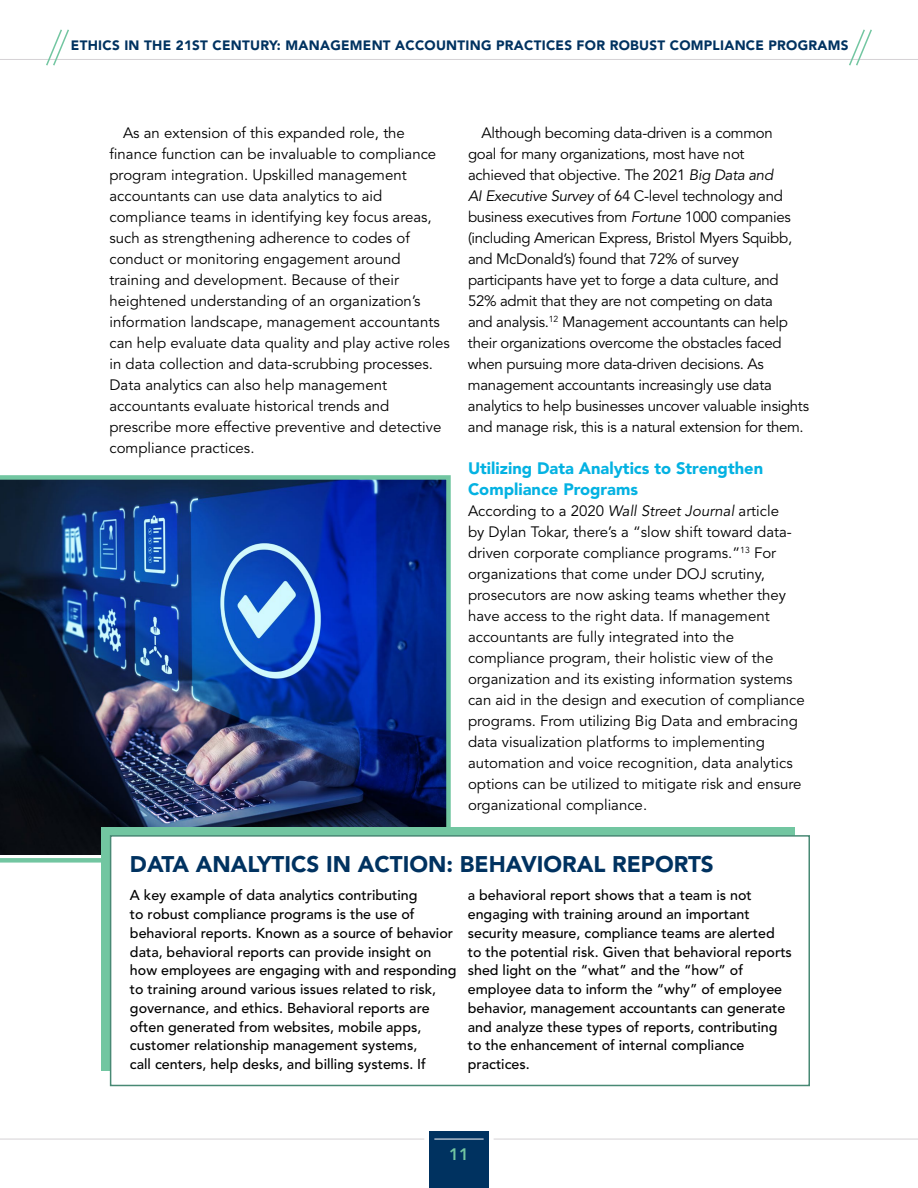
<style>
.page{position:relative;width:918px;height:1188px;background:#fff}
.page>*{position:absolute;margin:0;border:0;box-sizing:border-box;transform-origin:0 0}
.t1{font:900 22.5px "Avenir LT Std";color:#003260}
.t2{font:900 16.5px/21px "Avenir LT Std";color:#04b2e2}
.t3{font:800 16.5px "Avenir LT Std";color:#72c6a1}
.t4{font:15px/21px "Avenir LT Std";color:#000}
.t5{font:15px/21px "Avenir LT Std";letter-spacing:-.02em;color:#000}
.t6{font:500 14.25px/18.8px "Avenir LT Std";color:#000}
.t7{font:900 13.5px "Avenir LT Std";letter-spacing:.02em;color:#003260}
.s1{font-style:italic}
</style>
<div class="page">
<div style="left:429px;top:1131px;width:60px;height:57px;background:#003260"></div>
<hr style="left:434px;top:1139px;width:50px;height:1px;background:#fff">
<hr style="left:0;top:1139px;width:424px;height:1px;background:#d5d2d5">
<hr style="left:494px;top:1139px;width:424px;height:1px;background:#d5d2d5">
<hr style="left:0;top:59px;width:918px;height:1px;background:#d5d2d5">
<svg style="left:46px;top:29px;width:23px;height:37px"></svg>
<svg style="left:849px;top:29px;width:23px;height:37px"></svg>
<img style="left:0;top:475px;width:451px;height:388px">
<div style="left:101px;top:827px;width:694px;height:244px;background:#72c6a1"></div>
<div style="left:109px;top:835px;width:701px;height:252px;background:#fff"></div>
<p class="t7" style="left:71px;top:37px;width:779px">ETHICS IN THE 21ST CENTURY: MANAGEMENT ACCOUNTING PRACTICES FOR ROBUST COMPLIANCE PROGRAMS</p>
<p class="t4" style="left:110px;top:123px;width:342px;text-indent:14px">As an extension of this expanded role, the finance function can be invaluable to compliance program integration. Upskilled management accountants can use data analytics to aid compliance teams in identifying key focus areas, such as strengthening adherence to codes of conduct or monitoring engagement around training and development. Because of their heightened understanding of an organization’s information landscape, management accountants can help evaluate data quality and play active roles in data collection and data-scrubbing processes.<br>Data analytics can also help management accountants evaluate historical trends and prescribe more effective preventive and detective compliance practices.</p>
<p class="t5" style="left:468px;top:123px;width:343px;text-indent:14px">Although becoming data-driven is a common<br>goal for many organizations, most have not<br>achieved that objective. The 2021 <span class="s1">Big Data and<br>AI Executive Survey</span> of 64 C-level technology and business executives from <span class="s1">Fortune</span> 1000 companies (including American Express, Bristol Myers Squibb, and McDonald’s) found that 72% of survey participants have yet to forge a data culture, and 52% admit that they are not competing on data<br>and analysis.<sup>12</sup> Management accountants can help their organizations overcome the obstacles faced when pursuing more data-driven decisions. As management accountants increasingly use data analytics to help businesses uncover valuable insights and manage risk, this is a natural extension for them.</p>
<p class="t2" style="left:468px;top:458px;width:297px">Utilizing Data Analytics to Strengthen<br>Compliance Programs</p>
<p class="t4" style="left:468px;top:501px;width:338px">According to a 2020 <span class="s1">Wall Street Journal</span> article<br>by Dylan Tokar, there’s a “slow shift toward data&shy;driven corporate compliance programs.”<sup>13</sup> For organizations that come under DOJ scrutiny, prosecutors are now asking teams whether they have access to the right data. If management accountants are fully integrated into the compliance program, their holistic view of the organization and its existing information systems can aid in the design and execution of compliance programs. From utilizing Big Data and embracing data visualization platforms to implementing automation and voice recognition, data analytics options can be utilized to mitigate risk and ensure organizational compliance.</p>
<h1 class="t1" style="left:130px;top:850px;width:585px">DATA ANALYTICS IN ACTION: BEHAVIORAL REPORTS</h1>
<p class="t6" style="left:130px;top:886px;width:328px">A key example of data analytics contributing<br>to robust compliance programs is the use of behavioral reports. Known as a source of behavior data, behavioral reports can provide insight on how employees are engaging with and responding to training around various issues related to risk, governance, and ethics. Behavioral reports are often generated from websites, mobile apps, customer relationship management systems,<br>call centers, help desks, and billing systems. If</p>
<p class="t6" style="left:468px;top:886px;width:326px">a behavioral report shows that a team is not engaging with training around an important security measure, compliance teams are alerted to the potential risk. Given that behavioral reports shed light on the “what” and the “how” of employee data to inform the “why” of employee behavior, management accountants can generate and analyze these types of reports, contributing to the enhancement of internal compliance practices.</p>
<p class="t3" style="left:449px;top:1145px;width:21px">11</p>
</div>
